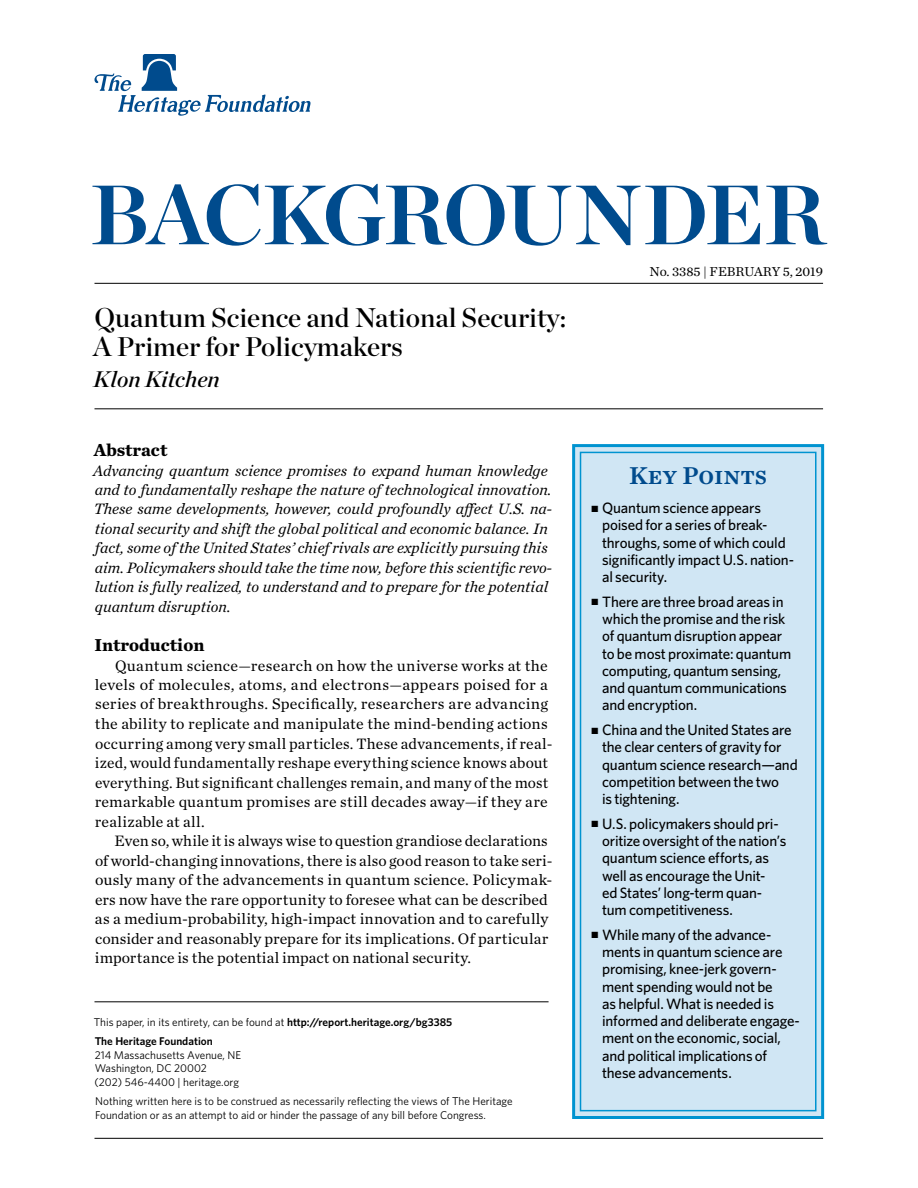
<style>
.page{position:relative;width:918px;height:1188px;background:#fff}
.page>*{position:absolute;margin:0;border:0;box-sizing:border-box;transform-origin:0 0}
.t1{font:84px "Chronicle Display Bold SC800";letter-spacing:-.025em;color:#004b8d}
.t2{font:27px/28.5px "Chronicle Display Semi";color:#000}
.t3{font:25.5px "Chronicle Text G1 Semi";color:#004b8d}
.t4{font:italic 22.5px "Chronicle Display Semi";color:#000}
.t5{font:700 18px "Chronicle Text G1";color:#000}
.t6{font:15.75px/19.5px "Chronicle Text G1";letter-spacing:.005em;color:#000}
.t7{font:italic 15.75px/19.5px "Chronicle Text G1";color:#000}
.t8{font:500 15px/17.2px "Whitney";letter-spacing:-.01em;color:#000}
.t9{font:13.5px "Chronicle Text G1";color:#000}
.t10{font:11.25px/13.5px "Whitney";color:#000}
.t11{font:600 11.25px/19.5px "Whitney";color:#000}
.s1{font-weight:400}
</style>
<div class="page">
<svg style="left:94px;top:54px;width:217px;height:62px"></svg>
<div style="left:572px;top:444px;width:252px;height:675px;background:#d0e6f4;border:3px solid #0093d0"></div>
<div style="left:580px;top:452px;width:237px;height:659px;border:2px solid #0093d0"></div>
<hr style="left:94px;top:1138px;width:729px;height:1px;background:#000">
<hr style="left:94px;top:283px;width:729px;height:1px;background:#000">
<hr style="left:94px;top:409px;width:729px;height:1px;background:#000">
<hr style="left:94px;top:1002px;width:455px;height:1px;background:#000">
<h1 class="t1" style="left:90px;top:147px;width:737px">BACKGROUNDER</h1>
<h2 class="t2" style="left:93px;top:301px;width:475px">Quantum Science and National Security:<br>A Primer for Policymakers</h2>
<h3 class="t4" style="left:93px;top:361px;width:128px">Klon Kitchen</h3>
<p class="t5" style="left:94px;top:435px;width:75px">Abstract</p>
<p class="t7" style="left:93px;top:460px;width:461px">Advancing quantum science promises to expand human knowledge and to fundamentally reshape the nature of technological innovation.<br>These same developments, however, could profoundly affect U.S. na&shy;tional security and shift the global political and economic balance. In fact, some of the United States’ chief rivals are explicitly pursuing this aim. Policymakers should take the time now, before this scientific revo&shy;lution is fully realized, to understand and to prepare for the potential quantum disruption.</p>
<p class="t5" style="left:94px;top:630px;width:112px">Introduction</p>
<p class="t6" style="left:95px;top:655px;width:459px;text-indent:20px">Quantum science—research on how the universe works at the levels of molecules, atoms, and electrons—appears poised for a series of breakthroughs. Specifically, researchers are advancing the ability to replicate and manipulate the mind-bending actions occurring among very small particles. These advancements, if real&shy;ized, would fundamentally reshape everything science knows about everything. But significant challenges remain, and many of the most remarkable quantum promises are still decades away—if they are realizable at all.</p>
<p class="t6" style="left:95px;top:830px;width:459px;text-indent:20px">Even so, while it is always wise to question grandiose declarations of world-changing innovations, there is also good reason to take seri&shy;ously many of the advancements in quantum science. Policymak&shy;ers now have the rare opportunity to foresee what can be described as a medium-probability, high-impact innovation and to carefully consider and reasonably prepare for its implications. Of particular importance is the potential impact on national security.</p>
<p class="t11" style="left:94px;top:1012px;width:360px"><span class="s1">This paper, in its entirety, can be found at</span> http://report.heritage.org/bg3385<br>The Heritage Foundation</p>
<p class="t10" style="left:94px;top:1048px;width:148px">214 Massachusetts Avenue, NE<br>Washington, DC 20002<br>(202) 546-4400 | heritage.org</p>
<p class="t10" style="left:95px;top:1095px;width:419px">Nothing written here is to be construed as necessarily reflecting the views of The Heritage<br>Foundation or as an attempt to aid or hinder the passage of any bill before Congress.</p>
<p class="t9" style="left:650px;top:262px;width:175px">No. 3385 | February 5, 2019</p>
<h3 class="t3" style="left:629px;top:455px;width:139px">Key Points</h3>
<p class="t8" style="left:602px;top:499px;width:193px;text-indent:-11px">■ Quantum science appears poised for a series of break&shy;throughs, some of which could significantly impact U.S. nation&shy;al security.</p>
<p class="t8" style="left:602px;top:593px;width:191px;text-indent:-11px">■ There are three broad areas in which the promise and the risk of quantum disruption appear to be most proximate: quantum computing, quantum sensing, and quantum communications and encryption.</p>
<p class="t8" style="left:602px;top:721px;width:197px;text-indent:-11px">■ China and the United States are the clear centers of gravity for quantum science research—and competition between the two<br>is tightening.</p>
<p class="t8" style="left:602px;top:815px;width:186px;text-indent:-11px">■ U.S. policymakers should pri&shy;oritize oversight of the nation’s quantum science efforts, as well as encourage the Unit-<br>ed States’ long-term quan&shy;tum competitiveness.</p>
<p class="t8" style="left:602px;top:926px;width:199px;text-indent:-11px">■ While many of the advance&shy;ments in quantum science are promising, knee-jerk govern&shy;ment spending would not be<br>as helpful. What is needed is informed and deliberate engage&shy;ment on the economic, social, and political implications of these advancements.</p>
</div>
